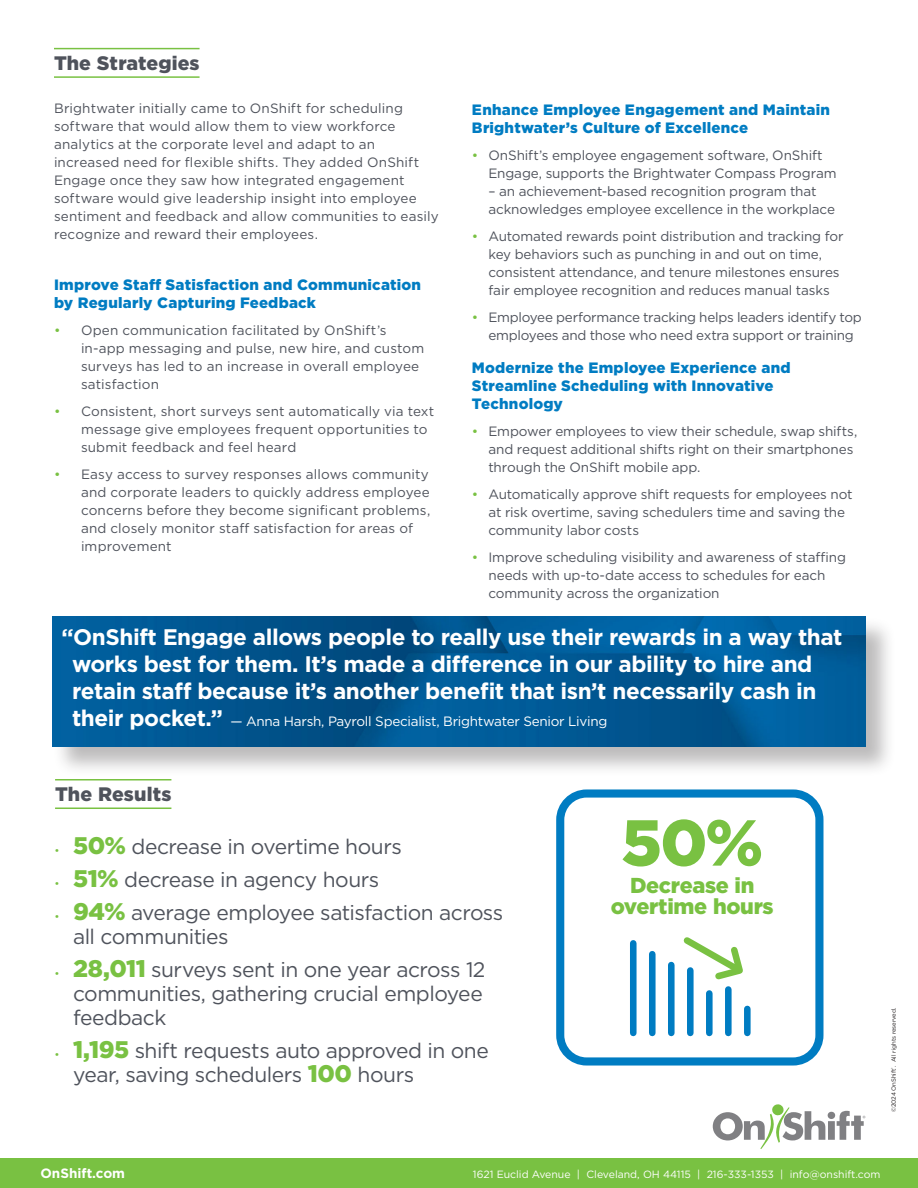
<style>
.page{position:relative;width:918px;height:1188px;background:#fff}
.page>*{position:absolute;margin:0;border:0;box-sizing:border-box;transform-origin:0 0}
.t1{font:900 64.8px "Gotham";color:#79c142}
.White_pull_quote{font:700 22.5px/27px "Gotham";letter-spacing:-.02em;color:#fff}
.t2{font:900 21.6px/21.6px "Gotham";letter-spacing:-.015em;color:#79c142;text-align:center}
.t3{font:21px/24px "Gotham";letter-spacing:-.025em;color:#4f535c}
.Header_w_lines{font:900 19.5px "Gotham";letter-spacing:.005em;color:#4f535c}
.t4{font:900 15px/18px "Gotham";letter-spacing:.015em;color:#007cc2}
.t5{font:13.5px/18px "Gotham";letter-spacing:-.005em;color:#4f535c}
.White_pull_quote-2{font:13.5px "Gotham";letter-spacing:-.02em;color:#fff}
.t6{font:700 13.5px "Gotham";color:#fff}
.t7{font:10.5px "Gotham";color:#fff}
.t8{font:6px "Gotham";letter-spacing:-.01em;color:#231f20}
.s1{color:#79c142}
.s2{font-weight:700;font-size:22.5px}
.s3{font-family:"Myriad Pro";font-size:13.5px;color:#79c142}
.s4{font-weight:900;font-size:24px;color:#79c142}
</style>
<div class="page">
<div style="left:0;top:1159px;width:918px;height:29px;background:#79c142"></div>
<div style="left:53px;top:617px;width:843px;height:160px;background:#231f20;opacity:.3"></div>
<img style="left:53px;top:617px;width:812px;height:129px">
<svg style="left:713px;top:1104px;width:152px;height:45px"></svg>
<hr style="left:54px;top:48px;width:146px;height:1px;background:#79c142">
<hr style="left:54px;top:76px;width:146px;height:2px;background:#79c142">
<hr style="left:55px;top:779px;width:116px;height:2px;background:#79c142">
<hr style="left:55px;top:808px;width:116px;height:1px;background:#79c142">
<div style="left:556px;top:789px;width:267px;height:277px;border:8px solid #007cc2;border-radius:26px"></div>
<div style="left:630px;top:943px;width:7px;height:90px;background:#007cc2"></div>
<div style="left:649px;top:954px;width:7px;height:79px;background:#007cc2"></div>
<div style="left:668px;top:965px;width:7px;height:68px;background:#007cc2"></div>
<div style="left:706px;top:993px;width:7px;height:40px;background:#007cc2"></div>
<div style="left:687px;top:970px;width:7px;height:63px;background:#007cc2"></div>
<div style="left:725px;top:989px;width:7px;height:44px;background:#007cc2"></div>
<div style="left:744px;top:1009px;width:7px;height:24px;background:#007cc2"></div>
<svg style="left:683px;top:937px;width:60px;height:47px"></svg>
<p class="Header_w_lines" style="left:54px;top:49px;width:147px">The Strategies</p>
<p class="t5" style="left:54px;top:99px;width:386px">Brightwater initially came to OnShift for scheduling software that would allow them to view workforce analytics at the corporate level and adapt to an increased need for flexible shifts. They added OnShift Engage once they saw how integrated engagement software would give leadership insight into employee sentiment and feedback and allow communities to easily recognize and reward their employees.</p>
<p class="t4" style="left:54px;top:276px;width:369px">Improve Staff Satisfaction and Communication by Regularly Capturing Feedback</p>
<p class="t5" style="left:81px;top:321px;width:345px;text-indent:-27px"><span class="s1">•</span> Open communication facilitated by OnShift’s in-app messaging and pulse, new hire, and custom surveys has led to an increase in overall employee satisfaction</p>
<p class="t5" style="left:81px;top:402px;width:355px;text-indent:-27px"><span class="s1">•</span> Consistent, short surveys sent automatically via text message give employees frequent opportunities to submit feedback and feel heard</p>
<p class="t5" style="left:81px;top:465px;width:351px;text-indent:-27px"><span class="s1">•</span> Easy access to survey responses allows community and corporate leaders to quickly address employee concerns before they become significant problems, and closely monitor staff satisfaction for areas of improvement</p>
<p class="t4" style="left:472px;top:100px;width:360px">Enhance Employee Engagement and Maintain<br>Brightwater’s Culture of Excellence</p>
<p class="t5" style="left:488px;top:146px;width:350px;text-indent:-16px"><span class="s1">•</span> OnShift’s employee engagement software, OnShift<br>Engage, supports the Brightwater Compass Program</p>
<p class="t5" style="left:488px;top:182px;width:348px">– an achievement-based recognition program that acknowledges employee excellence in the workplace</p>
<p class="t5" style="left:488px;top:227px;width:357px;text-indent:-16px"><span class="s1">•</span> Automated rewards point distribution and tracking for key behaviors such as punching in and out on time, consistent attendance, and tenure milestones ensures fair employee recognition and reduces manual tasks</p>
<p class="t5" style="left:488px;top:308px;width:375px;text-indent:-16px"><span class="s1">•</span> Employee performance tracking helps leaders identify top employees and those who need extra support or training</p>
<p class="t4" style="left:472px;top:358px;width:320px">Modernize the Employee Experience and<br>Streamline Scheduling with Innovative<br>Technology</p>
<p class="t5" style="left:488px;top:422px;width:370px;text-indent:-16px"><span class="s1">•</span> Empower employees to view their schedule, swap shifts, and request additional shifts right on their smartphones through the OnShift mobile app.</p>
<p class="t5" style="left:488px;top:485px;width:366px;text-indent:-16px"><span class="s1">•</span> Automatically approve shift requests for employees not at risk overtime, saving schedulers time and saving the community labor costs</p>
<p class="t5" style="left:488px;top:548px;width:359px;text-indent:-16px"><span class="s1">•</span> Improve scheduling visibility and awareness of staffing needs with up-to-date access to schedules for each community across the organization</p>
<p class="White_pull_quote" style="left:72px;top:624px;width:772px;text-indent:-10px">“OnShift Engage allows people to really use their rewards in a way that works best for them. It’s made a difference in our ability to hire and retain staff because it’s another benefit that isn’t necessarily cash in</p>
<p class="White_pull_quote-2" style="left:72px;top:713px;width:537px"><span class="s2">their pocket.”</span> — Anna Harsh, Payroll Specialist, Brightwater Senior Living</p>
<p class="Header_w_lines" style="left:55px;top:780px;width:118px">The Results</p>
<p class="t3" style="left:55px;top:834px;width:348px"><span class="s3">•</span> <span class="s4">50%</span> decrease in overtime hours</p>
<p class="t3" style="left:55px;top:867px;width:326px"><span class="s3">•</span> <span class="s4">51%</span> decrease in agency hours</p>
<p class="t3" style="left:73px;top:900px;width:432px;text-indent:-18px"><span class="s3">•</span> <span class="s4">94%</span> average employee satisfaction across all communities</p>
<p class="t3" style="left:73px;top:957px;width:414px;text-indent:-18px"><span class="s3">•</span> <span class="s4">28,011</span> surveys sent in one year across 12 communities, gathering crucial employee feedback</p>
<p class="t3" style="left:73px;top:1038px;width:417px;text-indent:-18px"><span class="s3">•</span> <span class="s4">1,195</span> shift requests auto approved in one year, saving schedulers <span class="s4">100</span> hours</p>
<p class="t1" style="left:621px;top:798px;width:144px">50%</p>
<p class="t2" style="left:611px;top:874px;width:164px">Decrease in overtime hours</p>
<p class="t8" style="left:890px;top:1112px;width:106px;rotate:-90deg">©2024 OnShift<sup>®</sup>. All rights reserved.</p>
<p class="t6" style="left:40px;top:1164px;width:86px">OnShift.com</p>
<p class="t7" style="left:473px;top:1168px;width:409px">1621 Euclid Avenue | Cleveland, OH 44115 | 216-333-1353 | info@onshift.com</p>
</div>
